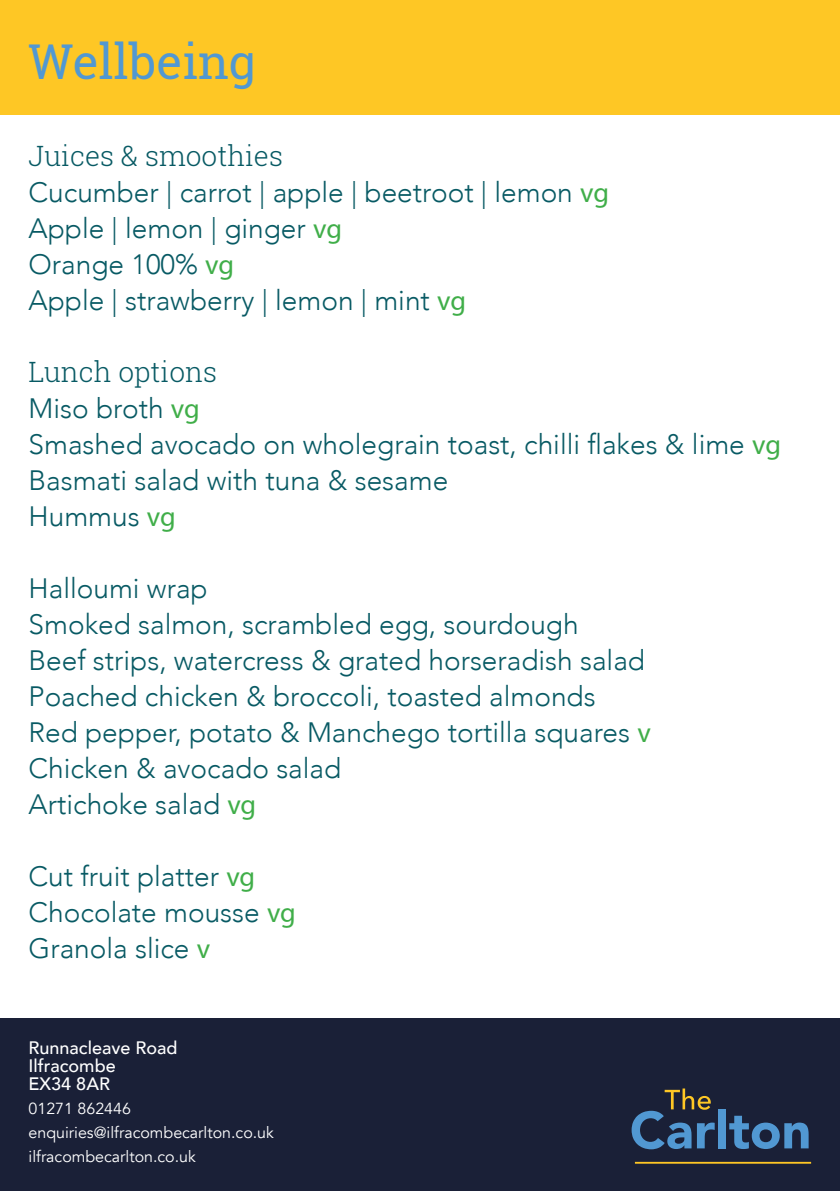
<style>
.page{position:relative;width:840px;height:1191px;background:#fff}
.page>*{position:absolute;margin:0;border:0;box-sizing:border-box;transform-origin:0 0}
.t1{font:48px "Roboto Slab";color:#5198d2}
.t2{font:300 28px "Avenir";color:#085a64}
.t3{font:300 28px "Roboto Slab";color:#085a64}
.t4{font:500 18px "Avenir";color:#fff}
.t5{font:16px "Avenir";color:#fff}
.s1{font-family:"Myriad Pro";font-weight:400;color:#40ae49}
</style>
<div class="page">
<div style="left:0;top:0;width:839px;height:114px;background:#fec725"></div>
<div style="left:0;top:1018px;width:839px;height:173px;background:#1a2037"></div>
<svg style="left:631px;top:1088px;width:83px;height:61px"></svg>
<div style="left:717px;top:1109px;width:8px;height:39px;background:#5198d2"></div>
<svg style="left:729px;top:1115px;width:79px;height:34px"></svg>
<hr style="left:634px;top:1161px;width:176px;height:2px;background:#fec725">
<p class="t1" style="left:29px;top:29px;width:229px">Wellbeing</p>
<p class="t3" style="left:29px;top:136px;width:256px">Juices &amp; smoothies</p>
<p class="t2" style="left:29px;top:175px;width:581px">Cucumber | carrot | apple | beetroot | lemon <span class="s1">vg</span></p>
<p class="t2" style="left:29px;top:211px;width:315px">Apple | lemon | ginger <span class="s1">vg</span></p>
<p class="t2" style="left:29px;top:247px;width:207px">Orange 100% <span class="s1">vg</span></p>
<p class="t2" style="left:29px;top:283px;width:439px">Apple | strawberry | lemon | mint <span class="s1">vg</span></p>
<p class="t3" style="left:29px;top:352px;width:190px">Lunch options</p>
<p class="t2" style="left:29px;top:391px;width:173px">Miso broth <span class="s1">vg</span></p>
<p class="t2" style="left:29px;top:427px;width:753px">Smashed avocado on wholegrain toast, chilli flakes &amp; lime <span class="s1">vg</span></p>
<p class="t2" style="left:29px;top:463px;width:421px">Basmati salad with tuna &amp; sesame</p>
<p class="t2" style="left:29px;top:499px;width:149px">Hummus <span class="s1">vg</span></p>
<p class="t2" style="left:29px;top:571px;width:180px">Halloumi wrap</p>
<p class="t2" style="left:29px;top:607px;width:551px">Smoked salmon, scrambled egg, sourdough</p>
<p class="t2" style="left:29px;top:643px;width:617px">Beef strips, watercress &amp; grated horseradish salad</p>
<p class="t2" style="left:29px;top:679px;width:568px">Poached chicken &amp; broccoli, toasted almonds</p>
<p class="t2" style="left:29px;top:715px;width:623px">Red pepper, potato &amp; Manchego tortilla squares <span class="s1">v</span></p>
<p class="t2" style="left:29px;top:751px;width:314px">Chicken &amp; avocado salad</p>
<p class="t2" style="left:29px;top:787px;width:229px">Artichoke salad <span class="s1">vg</span></p>
<p class="t2" style="left:29px;top:859px;width:228px">Cut fruit platter <span class="s1">vg</span></p>
<p class="t2" style="left:29px;top:895px;width:269px">Chocolate mousse <span class="s1">vg</span></p>
<p class="t2" style="left:29px;top:931px;width:183px">Granola slice <span class="s1">v</span></p>
<p class="t4" style="left:29px;top:1032px;width:150px">Runnacleave Road</p>
<p class="t4" style="left:29px;top:1050px;width:89px">Ilfracombe</p>
<p class="t4" style="left:29px;top:1068px;width:83px">EX34 8AR</p>
<p class="t5" style="left:29px;top:1099px;width:104px">01271 862446</p>
<p class="t5" style="left:29px;top:1123px;width:247px">enquiries@ilfracombecarlton.co.uk</p>
<p class="t5" style="left:29px;top:1147px;width:169px">ilfracombecarlton.co.uk</p>
</div>
